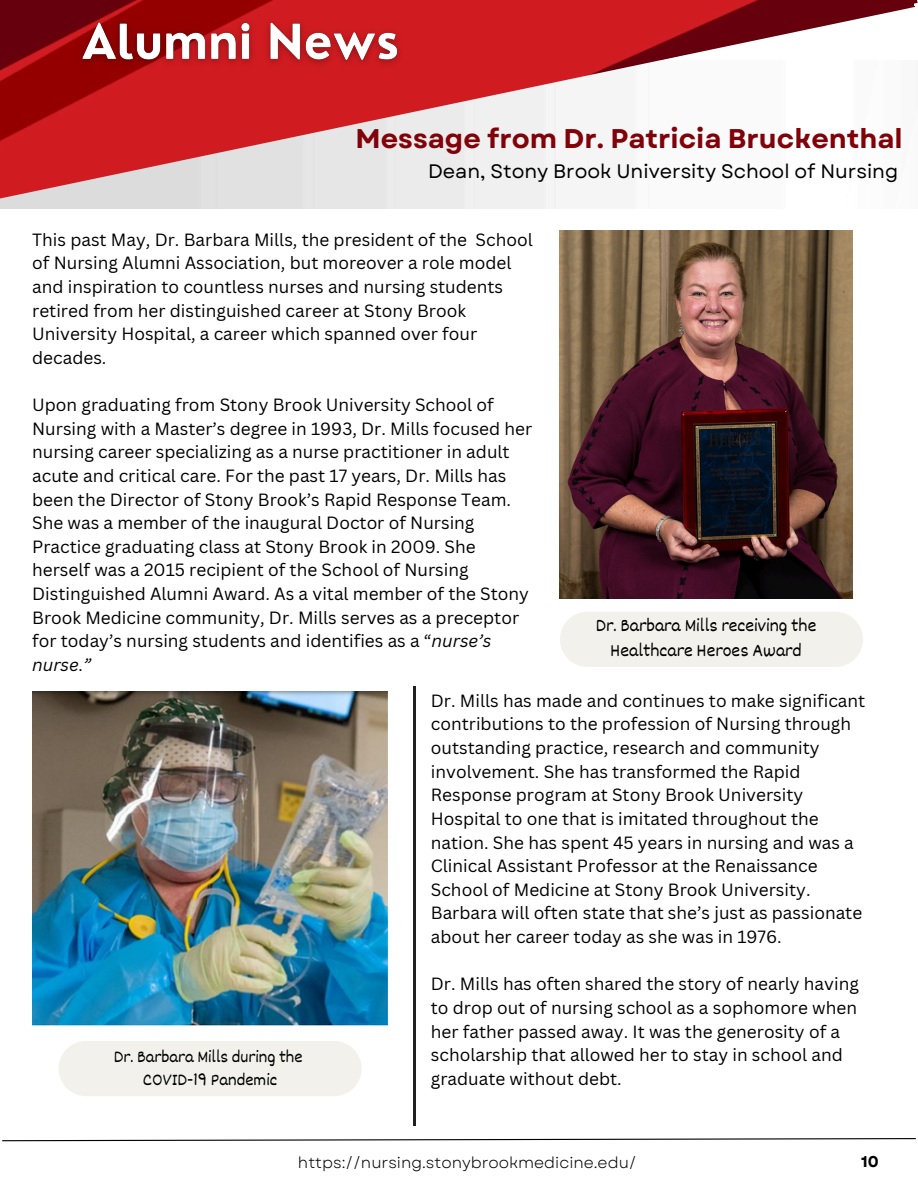
<style>
.page{position:relative;width:918px;height:1188px;background:#fff}
.page>*{position:absolute;margin:0;border:0;box-sizing:border-box;transform-origin:0 0}
.t1{font:700 27px "Garet";color:#810209}
.t2{font:19.5px "Garet";color:#000}
.t3{font:18.6px/25px "Dekko";color:#000;text-align:center}
.t4{font:17.55px/23.5px "Dekko";color:#000;text-align:center}
.t5{font:17.25px/23.7px "Canva Sans";color:#000}
.t6{font:15.6px "Garet";color:#000}
.t7{font:700 15.6px "Garet";color:#000}
.s1{font-style:italic}
</style>
<div class="page">
<svg style="left:2px;top:1138px;width:914px;height:4px"></svg>
<img style="left:0;top:0;width:915px;height:208px">
<img style="left:560px;top:231px;width:292px;height:367px">
<div style="left:560px;top:612px;width:303px;height:55px;background:#f2f1eb"></div>
<img style="left:32px;top:692px;width:356px;height:334px">
<img style="left:71px;top:13px;width:340px;height:61px">
<hr style="left:413px;top:686px;width:2px;height:440px;background:#231f20">
<div style="left:59px;top:1041px;width:303px;height:55px;background:#f2f1eb"></div>
<p class="t1" style="left:356px;top:119px;width:549px">Message from Dr. Patricia Bruckenthal</p>
<p class="t2" style="left:428px;top:157px;width:472px">Dean, Stony Brook University School of Nursing</p>
<p class="t5" style="left:32px;top:227px;width:502px">This past May, Dr. Barbara Mills, the president of the School of Nursing Alumni Association, but moreover a role model and inspiration to countless nurses and nursing students retired from her distinguished career at Stony Brook University Hospital, a career which spanned over four decades.</p>
<h2 class="t5" style="left:32px;top:392px;width:502px">Upon graduating from Stony Brook University School of Nursing with a Master’s degree in 1993, Dr. Mills focused her nursing career specializing as a nurse practitioner in adult acute and critical care. For the past 17 years, Dr. Mills has been the Director of Stony Brook’s Rapid Response Team.<br>She was a member of the inaugural Doctor of Nursing Practice graduating class at Stony Brook in 2009. She herself was a 2015 recipient of the School of Nursing Distinguished Alumni Award. As a vital member of the Stony Brook Medicine community, Dr. Mills serves as a preceptor for today’s nursing students and identifies as a “<span class="s1">nurse’s nurse.”</span></h2>
<h3 class="t3" style="left:596px;top:612px;width:222px">Dr. Barbara Mills receiving the<br>Healthcare Heroes Award</h3>
<p class="t5" style="left:431px;top:688px;width:436px">Dr. Mills has made and continues to make significant contributions to the profession of Nursing through outstanding practice, research and community involvement. She has transformed the Rapid Response program at Stony Brook University Hospital to one that is imitated throughout the nation. She has spent 45 years in nursing and was a Clinical Assistant Professor at the Renaissance School of Medicine at Stony Brook University.<br>Barbara will often state that she’s just as passionate about her career today as she was in 1976.</p>
<h3 class="t5" style="left:431px;top:972px;width:430px">Dr. Mills has often shared the story of nearly having to drop out of nursing school as a sophomore when her father passed away. It was the generosity of a scholarship that allowed her to stay in school and graduate without debt.</h3>
<h3 class="t4" style="left:114px;top:1044px;width:190px">Dr. Barbara Mills during the<br>COVID-19 Pandemic</h3>
<h3 class="t6" style="left:298px;top:1151px;width:340px">https://nursing.stonybrookmedicine.edu/</h3>
<h3 class="t7" style="left:861px;top:1150px;width:19px">10</h3>
</div>
